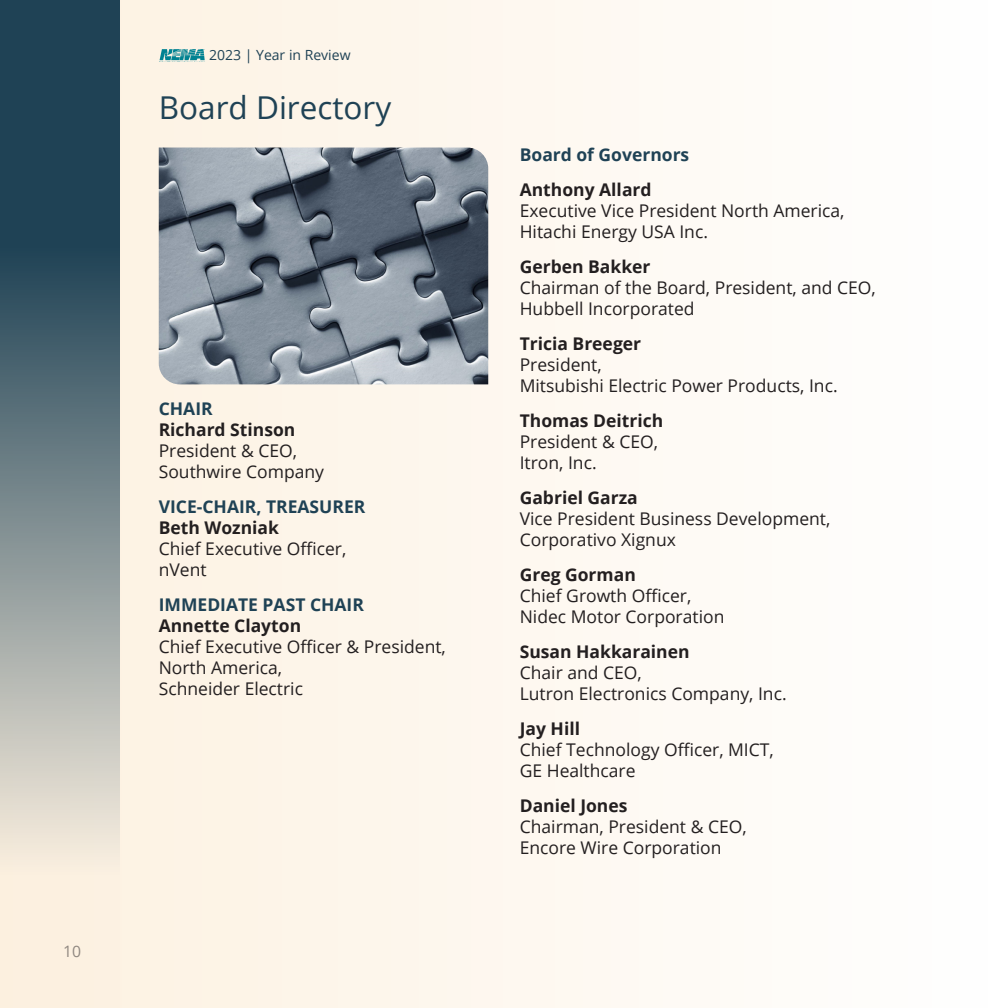
<style>
.page{position:relative;width:1008px;height:1008px;background:#fff}
.page>*{position:absolute;margin:0;border:0;box-sizing:border-box;transform-origin:0 0}
.Headings{font:31.5px "Open Sans";color:#1f4255}
.BoG{font:17.5px/21px "Open Sans";color:#231f20}
.BoG-2{font:700 17.5px "Open Sans";color:#1f4255}
.t1{font:15.75px "Open Sans";color:#231f20}
.t2{font:14px "Open Sans";color:#1f4255}
.s1{font-weight:700;color:#1f4255}
.s2{font-weight:700}
</style>
<div class="page">
<div style="left:0;top:0;width:1008px;height:1008px;background:linear-gradient(to bottom,#fef9f3,#fef8f1)"></div>
<svg style="left:160px;top:49px;width:45px;height:13px"></svg>
<img style="left:159px;top:148px;width:329px;height:236px">
<svg style="left:0;top:0;width:120px;height:1008px;background:#808f92"></svg>
<p class="t1" style="left:63px;top:941px;width:20px">10</p>
<p class="t2" style="left:209px;top:45px;width:143px">2023 | Year in Review</p>
<p class="Headings" style="left:159px;top:86px;width:234px">Board Directory</p>
<p class="BoG" style="left:159px;top:398px;width:167px"><span class="s1">CHAIR<br></span><span class="s2">Richard Stinson<br></span>President &amp; CEO,<br>Southwire Company</p>
<p class="BoG" style="left:159px;top:496px;width:208px"><span class="s1">VICE-CHAIR, TREASURER<br></span><span class="s2">Beth Wozniak<br></span>Chief Executive Officer, nVent</p>
<p class="BoG" style="left:159px;top:594px;width:289px"><span class="s1">IMMEDIATE PAST CHAIR<br></span><span class="s2">Annette Clayton<br></span>Chief Executive Officer &amp; President,<br>North America,<br>Schneider Electric</p>
<p class="BoG-2" style="left:520px;top:142px;width:171px">Board of Governors</p>
<p class="BoG" style="left:520px;top:179px;width:326px"><span class="s2">Anthony Allard<br></span>Executive Vice President North America,<br>Hitachi Energy USA Inc.</p>
<p class="BoG" style="left:520px;top:256px;width:358px"><span class="s2">Gerben Bakker<br></span>Chairman of the Board, President, and CEO,<br>Hubbell Incorporated</p>
<p class="BoG" style="left:520px;top:333px;width:319px"><span class="s2">Tricia Breeger<br></span>President,<br>Mitsubishi Electric Power Products, Inc.</p>
<p class="BoG" style="left:520px;top:410px;width:145px"><span class="s2">Thomas Deitrich<br></span>President &amp; CEO,<br>Itron, Inc.</p>
<p class="BoG" style="left:520px;top:487px;width:312px"><span class="s2">Gabriel Garza<br></span>Vice President Business Development,<br>Corporativo Xignux</p>
<p class="BoG" style="left:520px;top:564px;width:206px"><span class="s2">Greg Gorman<br></span>Chief Growth Officer,<br>Nidec Motor Corporation</p>
<p class="BoG" style="left:520px;top:641px;width:268px"><span class="s2">Susan Hakkarainen<br></span>Chair and CEO,<br>Lutron Electronics Company, Inc.</p>
<p class="BoG" style="left:520px;top:718px;width:256px"><span class="s2">Jay Hill<br></span>Chief Technology Officer, MICT,<br>GE Healthcare</p>
<p class="BoG" style="left:520px;top:795px;width:228px"><span class="s2">Daniel Jones<br></span>Chairman, President &amp; CEO,<br>Encore Wire Corporation</p>
</div>
